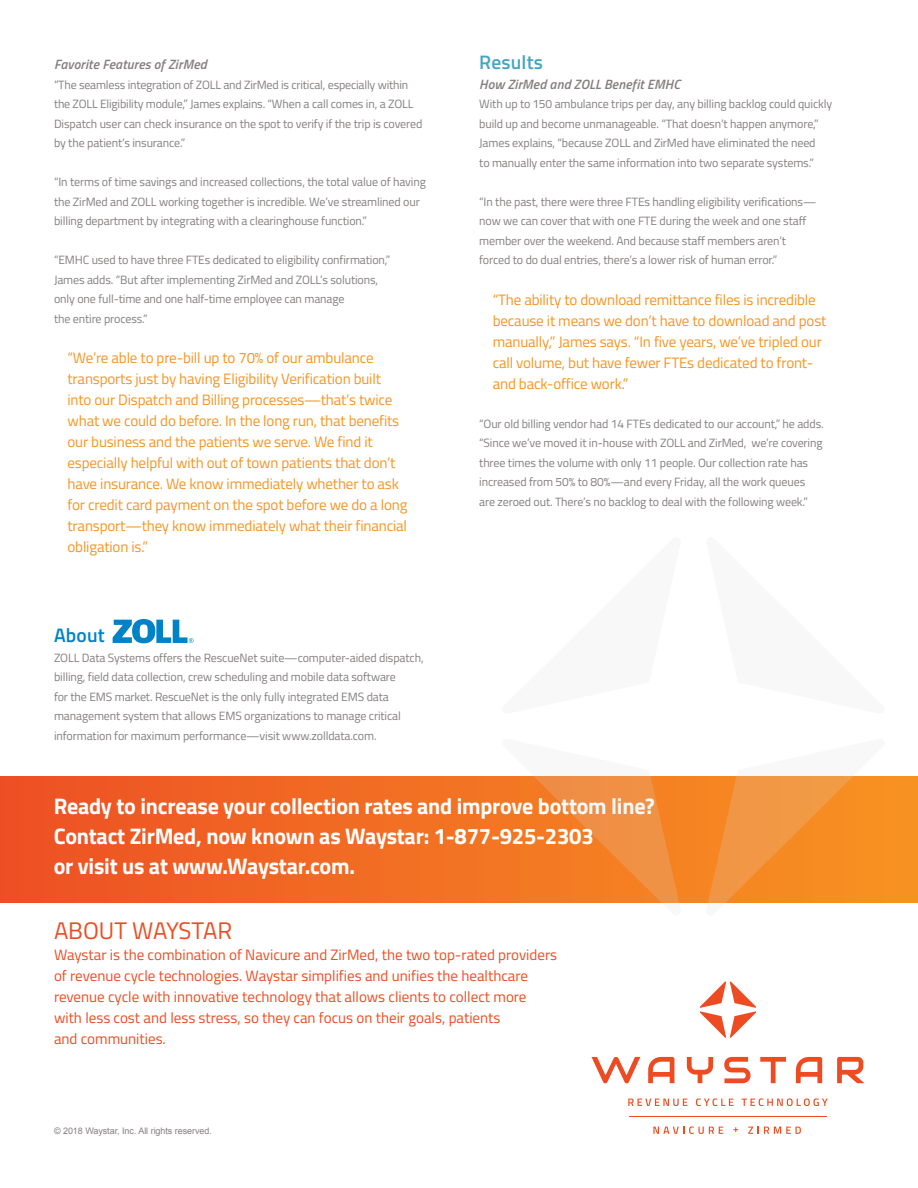
<style>
.page{position:relative;width:918px;height:1188px;background:#fff}
.page>*{position:absolute;margin:0;border:0;box-sizing:border-box;transform-origin:0 0}
.t1{font:24px "Titillium Web";color:#ed4c23}
.t2{font:700 22.5px/30px "Titillium Web";letter-spacing:-.01em;color:#fff}
.t3{font:600 19.5px "Titillium Web";letter-spacing:.01em;color:#46a6c2}
.t4{font:600 19.5px "Titillium Web";letter-spacing:.01em;color:#0083c9}
.t5{font:15px/21px "Titillium Web";letter-spacing:-.01em;color:#f79422}
.t6{font:15px/21px "Titillium Web";color:#ed4c23}
.t7{font:italic 600 13.5px "Titillium Web";letter-spacing:.01em;color:#847f7f}
.t8{font:12px/19.5px "Titillium Web";letter-spacing:-.01em;color:#847f7f}
.t9{font:9px "Arial";letter-spacing:-.005em;color:#847f7f}
</style>
<div class="page">
<svg style="left:0;top:777px;width:918px;height:126px;background:#f06723"></svg>
<svg style="left:501px;top:776px;width:181px;height:127px;background:#f2832f"></svg>
<svg style="left:705px;top:776px;width:181px;height:127px;background:#f4902f"></svg>
<svg style="left:653px;top:1126px;width:70px;height:8px"></svg>
<svg style="left:733px;top:1127px;width:5px;height:5px"></svg>
<svg style="left:748px;top:1127px;width:53px;height:7px"></svg>
<hr style="left:629px;top:1116px;width:198px;height:1px;background:#ed4c23">
<svg style="left:628px;top:1099px;width:59px;height:7px"></svg>
<svg style="left:696px;top:1098px;width:37px;height:8px"></svg>
<svg style="left:742px;top:1098px;width:86px;height:8px"></svg>
<svg style="left:591px;top:1057px;width:49px;height:26px"></svg>
<svg style="left:648px;top:1057px;width:26px;height:26px"></svg>
<svg style="left:687px;top:1057px;width:26px;height:26px"></svg>
<svg style="left:760px;top:1057px;width:26px;height:26px"></svg>
<svg style="left:796px;top:1057px;width:26px;height:26px"></svg>
<svg style="left:837px;top:1057px;width:27px;height:26px"></svg>
<svg style="left:724px;top:1057px;width:26px;height:26px"></svg>
<svg style="left:700px;top:981px;width:56px;height:57px"></svg>
<svg style="left:113px;top:619px;width:81px;height:24px"></svg>
<p class="t7" style="left:54px;top:54px;width:154px">Favorite Features of ZirMed</p>
<p class="t8" style="left:54px;top:74px;width:370px">“The seamless integration of ZOLL and ZirMed is critical, especially within the ZOLL Eligibility module,” James explains. “When a call comes in, a ZOLL Dispatch user can check insurance on the spot to verify if the trip is covered by the patient’s insurance.”</p>
<p class="t8" style="left:54px;top:172px;width:373px">“In terms of time savings and increased collections, the total value of having the ZirMed and ZOLL working together is incredible. We’ve streamlined our billing department by integrating with a clearinghouse function.”</p>
<p class="t8" style="left:54px;top:250px;width:338px">“EMHC used to have three FTEs dedicated to eligibility confirmation,” James adds. “But after implementing ZirMed and ZOLL’s solutions, only one full-time and one half-time employee can manage<br>the entire process.”</p>
<p class="t5" style="left:68px;top:347px;width:341px">“We’re able to pre-bill up to 70% of our ambulance transports just by having Eligibility Verification built into our Dispatch and Billing processes—that’s twice what we could do before. In the long run, that benefits our business and the patients we serve. We find it especially helpful with out of town patients that don’t have insurance. We know immediately whether to ask for credit card payment on the spot before we do a long transport—they know immediately what their financial obligation is.”</p>
<h3 class="t4" style="left:54px;top:621px;width:52px">About</h3>
<p class="t8" style="left:54px;top:647px;width:371px">ZOLL Data Systems offers the RescueNet suite—computer-aided dispatch, billing, field data collection, crew scheduling and mobile data software<br>for the EMS market. RescueNet is the only fully integrated EMS data management system that allows EMS organizations to manage critical information for maximum performance—visit www.zolldata.com.</p>
<h3 class="t3" style="left:479px;top:48px;width:65px">Results</h3>
<p class="t7" style="left:479px;top:74px;width:202px">How ZirMed and ZOLL Benefit EMHC</p>
<p class="t8" style="left:479px;top:94px;width:355px">With up to 150 ambulance trips per day, any billing backlog could quickly build up and become unmanageable. “That doesn’t happen anymore,” James explains, “because ZOLL and ZirMed have eliminated the need<br>to manually enter the same information into two separate systems.”</p>
<p class="t8" style="left:479px;top:191px;width:339px">“In the past, there were three FTEs handling eligibility verifications— now we can cover that with one FTE during the week and one staff member over the weekend. And because staff members aren’t forced to do dual entries, there’s a lower risk of human error.”</p>
<p class="t5" style="left:493px;top:288px;width:335px">“The ability to download remittance files is incredible because it means we don’t have to download and post manually,” James says. “In five years, we’ve tripled our call volume, but have fewer FTEs dedicated to front&shy;and back-office work.”</p>
<p class="t8" style="left:479px;top:413px;width:346px">“Our old billing vendor had 14 FTEs dedicated to our account,” he adds. “Since we’ve moved it in-house with ZOLL and ZirMed, we’re covering three times the volume with only 11 people. Our collection rate has increased from 50% to 80%—and every Friday, all the work queues are zeroed out. There’s no backlog to deal with the following week.”</p>
<h2 class="t2" style="left:54px;top:790px;width:603px">Ready to increase your collection rates and improve bottom line?<br>Contact ZirMed, now known as Waystar: 1-877-925-2303<br>or visit us at www.Waystar.com.</h2>
<h1 class="t1" style="left:54px;top:913px;width:180px">ABOUT WAYSTAR</h1>
<p class="t6" style="left:54px;top:943px;width:505px">Waystar is the combination of Navicure and ZirMed, the two top-rated providers of revenue cycle technologies. Waystar simplifies and unifies the healthcare revenue cycle with innovative technology that allows clients to collect more with less cost and less stress, so they can focus on their goals, patients<br>and communities.</p>
<p class="t9" style="left:54px;top:1125px;width:160px">© 2018 Waystar, Inc. All rights reserved.</p>
</div>
